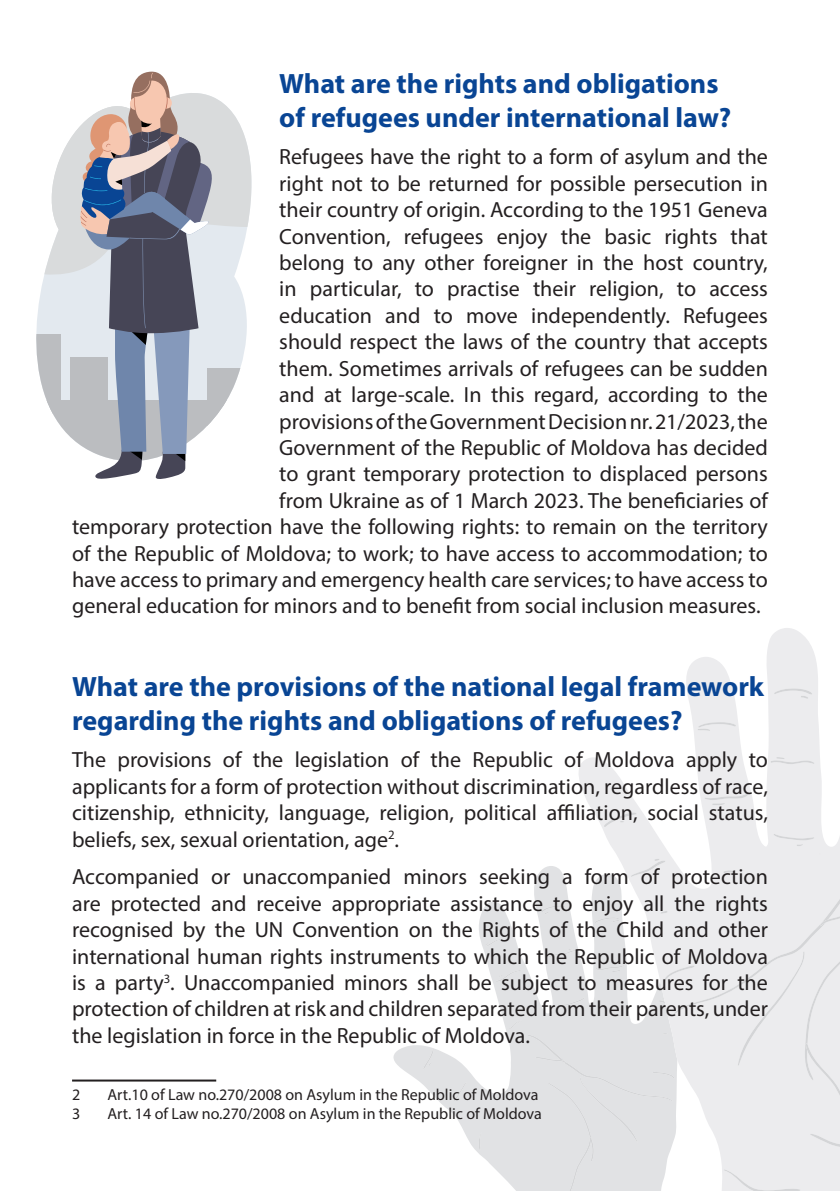
<style>
.page{position:relative;width:840px;height:1191px;background:#fff}
.page>*{position:absolute;margin:0;border:0;box-sizing:border-box;transform-origin:0 0}
.t1{font:700 28px/33.6px "Myriad Pro";color:#094594}
.t2{font:22px/26.4px "Myriad Pro";color:#231f20;text-align:justify}
.t3{font:16px "Myriad Pro";color:#231f20}
</style>
<div class="page">
<svg style="left:393px;top:1045px;width:85px;height:107px"></svg>
<svg style="left:423px;top:1048px;width:11px;height:21px"></svg>
<svg style="left:451px;top:1082px;width:15px;height:19px"></svg>
<svg style="left:579px;top:628px;width:260px;height:226px"></svg>
<svg style="left:603px;top:812px;width:33px;height:15px"></svg>
<svg style="left:703px;top:793px;width:45px;height:12px"></svg>
<svg style="left:696px;top:722px;width:40px;height:9px"></svg>
<svg style="left:773px;top:688px;width:38px;height:11px"></svg>
<svg style="left:769px;top:757px;width:45px;height:7px"></svg>
<svg style="left:772px;top:834px;width:42px;height:12px"></svg>
<svg style="left:478px;top:854px;width:361px;height:337px"></svg>
<hr style="left:72px;top:1079px;width:144px;height:2px;background:#231f20">
<svg style="left:36px;top:276px;width:211px;height:92px;background:#e6ebf1"></svg>
<svg style="left:44px;top:97px;width:208px;height:179px;fill:#d9dbdc"></svg>
<svg style="left:36px;top:334px;width:9px;height:62px"></svg>
<svg style="left:213px;top:368px;width:28px;height:52px"></svg>
<svg style="left:45px;top:71px;width:168px;height:408px"></svg>
<p class="t1" style="left:279px;top:66px;width:453px">What are the rights and obligations of refugees under international law?</p>
<p class="t2" style="left:279px;top:143px;width:490px">Refugees have the right to a form of asylum and the</p>
<p class="t2" style="left:279px;top:170px;width:490px">right not to be returned for possible persecution in</p>
<p class="t2" style="left:279px;top:196px;width:490px">their country of origin. According to the 1951 Geneva</p>
<p class="t2" style="left:279px;top:223px;width:490px">Convention, refugees enjoy the basic rights that</p>
<p class="t2" style="left:279px;top:249px;width:490px">belong to any other foreigner in the host country,</p>
<p class="t2" style="left:279px;top:275px;width:490px">in particular, to practise their religion, to access</p>
<p class="t2" style="left:279px;top:302px;width:490px">education and to move independently. Refugees</p>
<p class="t2" style="left:279px;top:328px;width:490px">should respect the laws of the country that accepts</p>
<p class="t2" style="left:279px;top:355px;width:490px">them. Sometimes arrivals of refugees can be sudden</p>
<p class="t2" style="left:279px;top:381px;width:490px">and at large-scale. In this regard, according to the</p>
<p class="t2" style="left:279px;top:407px;width:490px">provisions of the Government Decision nr. 21/2023, the</p>
<p class="t2" style="left:279px;top:434px;width:490px">Government of the Republic of Moldova has decided</p>
<p class="t2" style="left:279px;top:460px;width:490px">to grant temporary protection to displaced persons</p>
<p class="t2" style="left:279px;top:487px;width:490px">from Ukraine as of 1 March 2023. The beneficiaries of</p>
<p class="t2" style="left:72px;top:513px;width:697px">temporary protection have the following rights: to remain on the territory</p>
<p class="t2" style="left:72px;top:539px;width:697px">of the Republic of Moldova; to work; to have access to accommodation; to</p>
<p class="t2" style="left:72px;top:566px;width:696px">have access to primary and emergency health care services; to have access to</p>
<p class="t2" style="left:72px;top:592px;width:689px">general education for minors and to benefit from social inclusion measures.</p>
<p class="t1" style="left:72px;top:669px;width:693px">What are the provisions of the national legal framework regarding the rights and obligations of refugees?</p>
<p class="t2" style="left:72px;top:746px;width:697px">The provisions of the legislation of the Republic of Moldova apply to applicants for a form of protection without discrimination, regardless of race, citizenship, ethnicity, language, religion, political affiliation, social status, beliefs, sex, sexual orientation, age<sup>2</sup>.</p>
<p class="t2" style="left:72px;top:863px;width:697px">Accompanied or unaccompanied minors seeking a form of protection are protected and receive appropriate assistance to enjoy all the rights recognised by the UN Convention on the Rights of the Child and other international human rights instruments to which the Republic of Moldova is a party<sup>3</sup>. Unaccompanied minors shall be subject to measures for the protection of children at risk and children separated from their parents, under the legislation in force in the Republic of Moldova.</p>
<p class="t3" style="left:72px;top:1084px;width:10px">2</p>
<p class="t3" style="left:107px;top:1084px;width:432px">Art.10 of Law no.270/2008 on Asylum in the Republic of Moldova</p>
<p class="t3" style="left:72px;top:1103px;width:10px">3</p>
<p class="t3" style="left:107px;top:1103px;width:435px">Art. 14 of Law no.270/2008 on Asylum in the Republic of Moldova</p>
</div>
